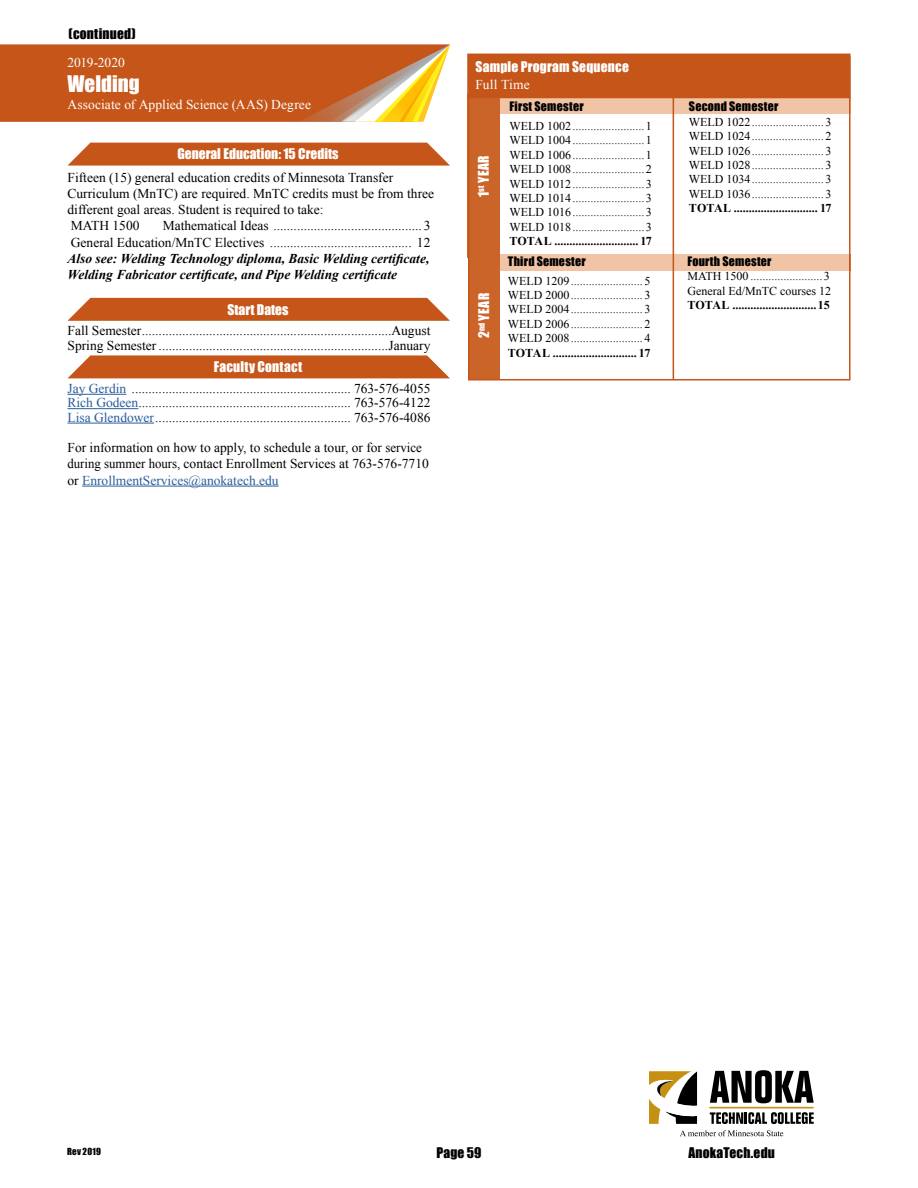
<style>
.page{position:relative;width:918px;height:1188px;background:#fff}
.page>*{position:absolute;margin:0;border:0;box-sizing:border-box;transform-origin:0 0}
.t1{font:21px "Impact";color:#fff}
.t2{font:13.5px/16.2px "Times New Roman";color:#000}
.t3{font:italic 700 13.5px/16.2px "Times New Roman";color:#000}
.t4{font:13.5px "Impact";letter-spacing:.015em;color:#fff}
.t5{font:13.5px "Times New Roman";letter-spacing:.005em;color:#fff}
.t6{font:13.5px "Impact";letter-spacing:.015em;color:#000}
.t7{font:12px/14.4px "Times New Roman";color:#000;text-align:justify}
.t8{font:700 12px "Times New Roman";letter-spacing:.005em;color:#000}
.t9{font:12px "Impact";letter-spacing:.02em;color:#000}
.t10{font:9px "Impact";letter-spacing:.03em;color:#000}
.s1{color:#2c5d9d}
</style>
<div class="page">
<div style="left:648px;top:1070px;width:51px;height:55px;border:2px solid #fff"></div>
<svg style="left:710px;top:1112px;width:104px;height:12px"></svg>
<svg style="left:710px;top:1070px;width:104px;height:33px"></svg>
<hr style="left:710px;top:1107px;width:103px;height:1px;background:#c69113">
<svg style="left:649px;top:1071px;width:48px;height:53px"></svg>
<svg style="left:680px;top:1130px;width:103px;height:6px"></svg>
<svg style="left:0;top:45px;width:450px;height:77px;background:#ca682a"></svg>
<div style="left:500px;top:254px;width:347px;height:17px;background:#f0c4a4"></div>
<div style="left:499px;top:98px;width:351px;height:16px;background:#f0c4a4"></div>
<div style="left:467px;top:94px;width:33px;height:164px;background:#cb6429"></div>
<div style="left:468px;top:252px;width:32px;height:128px;background:#cb6429"></div>
<div style="left:468px;top:54px;width:382px;height:44px;background:#c55518"></div>
<hr style="left:673px;top:98px;width:1px;height:282px;background:#c55518">
<div style="left:468px;top:57px;width:382px;height:323px;border:2px solid #c55518"></div>
<hr style="left:68px;top:394px;width:58px;height:1px;background:#2c5d9d">
<hr style="left:68px;top:408px;width:70px;height:1px;background:#2c5d9d">
<hr style="left:68px;top:423px;width:86px;height:1px;background:#2c5d9d">
<hr style="left:82px;top:486px;width:197px;height:1px;background:#2c5d9d">
<svg style="left:67px;top:143px;width:383px;height:23px;background:#c96229"></svg>
<svg style="left:67px;top:298px;width:383px;height:23px;background:#c86027"></svg>
<svg style="left:68px;top:355px;width:382px;height:23px;background:#c9622a"></svg>
<p class="t6" style="left:69px;top:23px;width:69px">(continued)</p>
<p class="t5" style="left:68px;top:54px;width:59px">2019-2020</p>
<h1 class="t1" style="left:68px;top:68px;width:74px">Welding</h1>
<p class="t5" style="left:68px;top:95px;width:245px">Associate of Applied Science (AAS) Degree</p>
<p class="t4" style="left:177px;top:144px;width:163px">General Education: 15 Credits</p>
<p class="t2" style="left:68px;top:169px;width:368px">Fifteen (15) general education credits of Minnesota Transfer Curriculum (MnTC) are required. MnTC credits must be from three different goal areas. Student is required to take:<br>MATH 1500</p>
<p class="t2" style="left:71px;top:218px;width:361px;text-align:right">Mathematical Ideas ............................................ 3<br>General Education/MnTC Electives .......................................... 12</p>
<p class="t3" style="left:67px;top:250px;width:363px">Also see: Welding Technology diploma, Basic Welding certificate,<br>Welding Fabricator certificate, and Pipe Welding certificate</p>
<p class="t4" style="left:227px;top:299px;width:63px">Start Dates</p>
<p class="t2" style="left:68px;top:323px;width:365px;line-height:14.4px">Fall Semester..........................................................................August<br>Spring Semester ....................................................................January</p>
<p class="t4" style="left:214px;top:357px;width:90px">Faculty Contact</p>
<p class="t2" style="left:68px;top:381px;width:365px;line-height:14.4px;text-align:justify"><span class="s1">Jay Gerdin</span> ................................................................. 763-576-4055<br><span class="s1">Rich Godeen</span>............................................................... 763-576-4122<br><span class="s1">Lisa Glendower</span>.......................................................... 763-576-4086</p>
<p class="t2" style="left:67px;top:439px;width:363px">For information on how to apply, to schedule a tour, or for service during summer hours, contact Enrollment Services at 763-576-7710 or <span class="s1">EnrollmentServices@anokatech.edu</span></p>
<p class="t4" style="left:476px;top:57px;width:155px">Sample Program Sequence</p>
<p class="t5" style="left:476px;top:75px;width:56px">Full Time</p>
<p class="t4" style="left:473px;top:197px;width:43px;rotate:-90deg">1<sup>st</sup> YEAR</p>
<p class="t4" style="left:474px;top:338px;width:47px;rotate:-90deg">2<sup>nd</sup> YEAR</p>
<p class="t9" style="left:509px;top:97px;width:76px">First Semester</p>
<p class="t7" style="left:509px;top:119px;width:144px">WELD 1002........................1<br>WELD 1004........................1<br>WELD 1006........................1<br>WELD 1008........................2<br>WELD 1012........................3<br>WELD 1014........................3<br>WELD 1016........................3<br>WELD 1018........................3</p>
<p class="t8" style="left:509px;top:233px;width:144px">TOTAL ............................ 17</p>
<p class="t9" style="left:508px;top:252px;width:80px">Third Semester</p>
<p class="t7" style="left:508px;top:273px;width:144px">WELD 1209........................5<br>WELD 2000........................3<br>WELD 2004........................3<br>WELD 2006........................2<br>WELD 2008........................4</p>
<p class="t8" style="left:508px;top:344px;width:144px">TOTAL ............................ 17</p>
<p class="t9" style="left:689px;top:97px;width:91px">Second Semester</p>
<p class="t7" style="left:689px;top:114px;width:144px">WELD 1022........................3<br>WELD 1024........................2<br>WELD 1026........................3<br>WELD 1028........................3<br>WELD 1034........................3<br>WELD 1036........................3</p>
<p class="t8" style="left:689px;top:200px;width:144px">TOTAL ............................ 17</p>
<p class="t9" style="left:687px;top:252px;width:86px">Fourth Semester</p>
<p class="t7" style="left:687px;top:269px;width:145px">MATH 1500 ........................ 3<br>General Ed/MnTC courses 12</p>
<p class="t8" style="left:687px;top:297px;width:144px">TOTAL ............................ 15</p>
<p class="t10" style="left:67px;top:1144px;width:35px">Rev 2019</p>
<p class="t6" style="left:436px;top:1142px;width:47px">Page 59</p>
<p class="t6" style="left:688px;top:1142px;width:88px">AnokaTech.edu</p>
</div>
